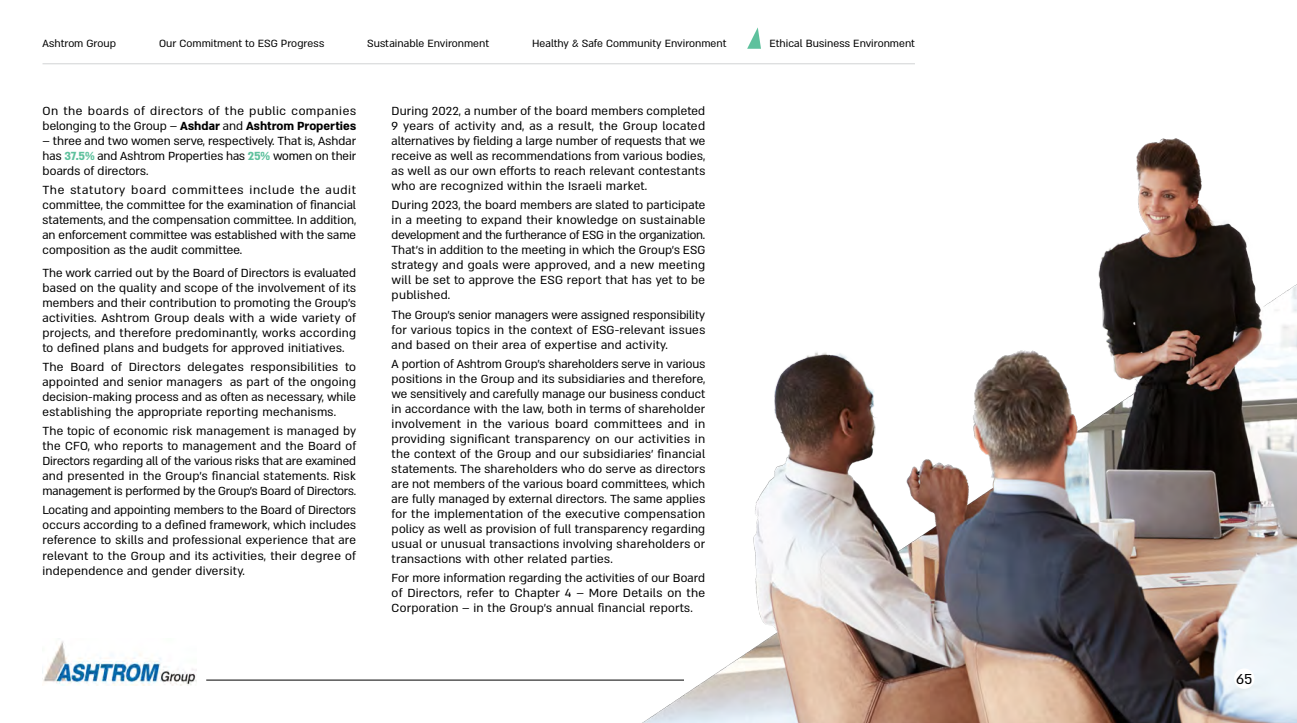
<style>
.page{position:relative;width:1297px;height:723px;background:#fff}
.page>*{position:absolute;margin:0;border:0;box-sizing:border-box;transform-origin:0 0}
.t1{font:16.5px "Almoni M Lv 5 AAA";color:#000}
.t2{font:13.5px/15px "Almoni M Lv 5 AAA";letter-spacing:.015em;color:#000;text-align:justify}
.t3{font:13.5px/15px "Almoni M Lv 5 AAA";letter-spacing:.035em;color:#000}
.t4{font:12px "Almoni M Lv 5 AAA";color:#000}
.s1{font-weight:700}
.s2{font-weight:700;color:#5ec19d}
</style>
<div class="page">
<img style="left:561px;top:63px;width:736px;height:660px">
<div style="left:1234px;top:668px;width:20px;height:21px;background:#fff;border-radius:50%"></div>
<svg style="left:747px;top:27px;width:14px;height:22px"></svg>
<hr style="left:43px;top:64px;width:872px;height:1px;background:#d1d3d4">
<img style="left:43px;top:641px;width:154px;height:44px">
<hr style="left:206px;top:680px;width:478px;height:1px;background:#000">
<p class="t4" style="left:43px;top:36px;width:75px">Ashtrom Group</p>
<p class="t4" style="left:159px;top:36px;width:167px">Our Commitment to ESG Progress</p>
<p class="t4" style="left:367px;top:36px;width:123px">Sustainable Environment</p>
<p class="t4" style="left:532px;top:36px;width:196px">Healthy &amp; Safe Community Environment</p>
<p class="t3" style="left:43px;top:103px;width:315px">On the boards of directors of the public companies belonging to the Group – <span class="s1">Ashdar</span> and <span class="s1">Ashtrom Properties</span></p>
<p class="t2" style="left:43px;top:133px;width:315px">– three and two women serve, respectively. That is, Ashdar has <span class="s2">37.5%</span> and Ashtrom Properties has <span class="s2">25%</span> women on their boards of directors.</p>
<p class="t2" style="left:43px;top:182px;width:315px">The statutory board committees include the audit committee, the committee for the examination of financial statements, and the compensation committee In. addition, an enforcement committee was established with the same composition as the audit committee.</p>
<p class="t2" style="left:43px;top:265px;width:315px">The work carried out by the Board of Directors is evaluated based on the quality and scope of the involvement of its members and their contribution to promoting the Groups’ activities. Ashtrom Group deals with a wide variety of projects, and therefore predominantly, works according to defined plans and budgets for approved initiatives.</p>
<p class="t2" style="left:345px;top:359px;width:13px">to</p>
<p class="t2" style="left:111px;top:359px;width:12px">of</p>
<p class="t2" style="left:43px;top:359px;width:23px">The</p>
<p class="t2" style="left:70px;top:359px;width:35px">Board</p>
<p class="t2" style="left:188px;top:359px;width:58px">delegates</p>
<p class="t2" style="left:250px;top:359px;width:89px">responsibilities</p>
<p class="t2" style="left:129px;top:359px;width:54px">Directors</p>
<p class="t2" style="left:230px;top:374px;width:128px">as part of the ongoing</p>
<p class="t2" style="left:43px;top:374px;width:315px;text-align:left">appointed and senior managers<br>decision-making process and as often as necessary, while establishing the appropriate reporting mechanisms.</p>
<p class="t2" style="left:43px;top:423px;width:315px">The topic of economic risk management is managed by the CFO, who reports to management and the Board of Directors regarding all of the various risks that are examined and presented in the Group s’ financial statements. Risk management is performed by the Groups’ Board of Directors.</p>
<p class="t2" style="left:43px;top:502px;width:315px">Locating and appointing members to the Board of Directors occurs according to a defined framework, which includes reference to skills and professional experience that are relevant to the Group and its activities, their degree of independence and gender diversity.</p>
<p class="t2" style="left:392px;top:103px;width:315px">During 2022, a number of the board members completed 9 years of activity and, as a result, the Group located alternatives by fielding a large number of requests that we receive as well as recommendations from various bodies, as well as our own efforts to reach relevant contestants who are recognized within the Israeli market.</p>
<p class="t2" style="left:392px;top:197px;width:315px">During 2023, the board members are slated to participate in a meeting to expand their knowledge on sustainable development and the furtherance of ESG in the organization.<br>That i ns’ addition to the meeting in which the Groups’ ESG strategy and goals were approved, and a new meeting will be set to approve the ESG report that has yet to be published.</p>
<p class="t2" style="left:392px;top:307px;width:315px">The Groups’ senior managers were assigned responsibility for various topics in the context of ESG-relevant issues and based on their area of expertise and activity.</p>
<p class="t2" style="left:392px;top:356px;width:315px">A portion of Ashtrom Groups’ shareholders serve in various positions in the Group and its subsidiaries and therefore, we sensitively and carefully manage our business conduct in accordance with the law, both in terms of shareholder involvement in the various board committees and in providing significant transparency on our activities in the context of the Group and our subsidiaries’ financial statements. The shareholders who do serve as directors are not members of the various board committees, which are fully managed by external directors. The same applies for the implementation of the executive compensation policy as well as provision of full transparency regarding usual or unusual transactions involving shareholders or transactions with other related parties.</p>
<p class="t2" style="left:392px;top:570px;width:315px">For more information regarding the activities of our Board of Directors, refer to Chapter 4 – More Details on the Corporation – in the Group s’ annual financial reports.</p>
<p class="t4" style="left:769px;top:36px;width:147px">Ethical Business Environment</p>
<p class="t1" style="left:1236px;top:669px;width:18px">65</p>
</div>
